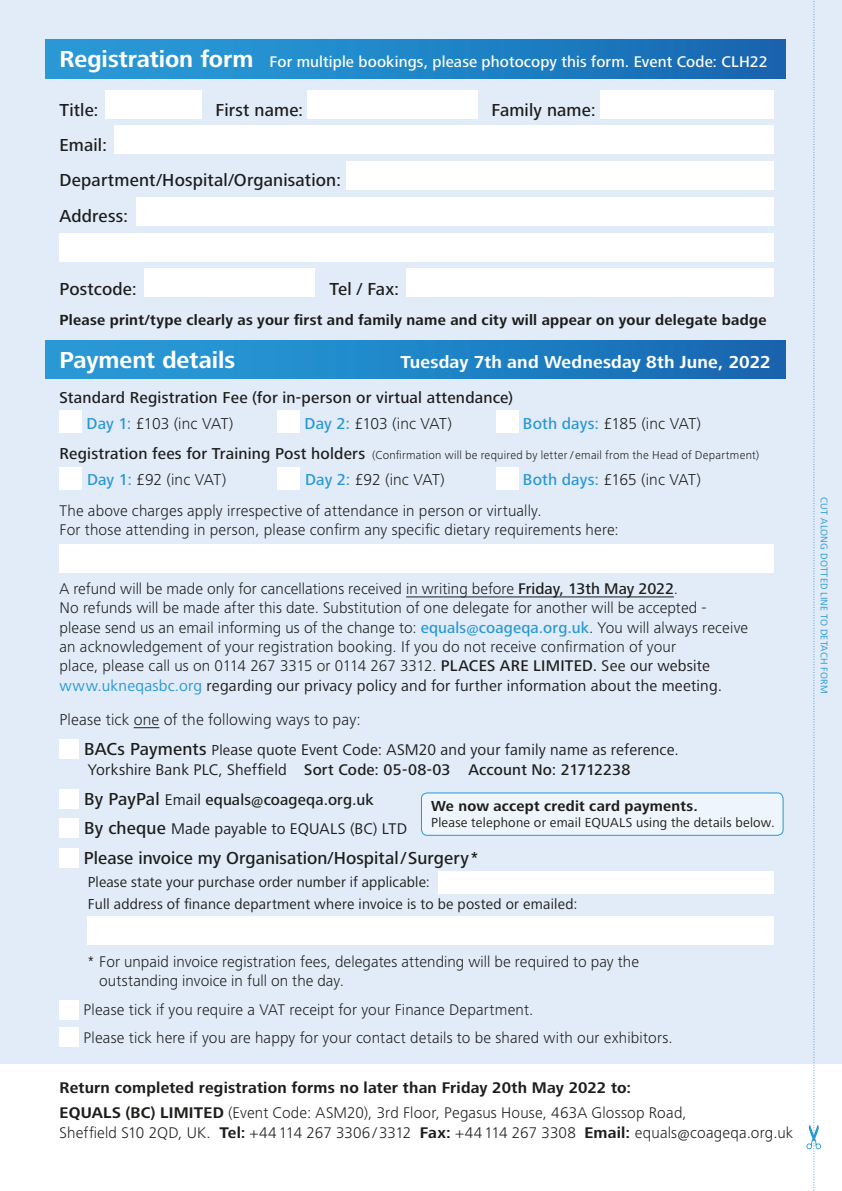
<style>
.page{position:relative;width:842px;height:1191px;background:#fff}
.page>*{position:absolute;margin:0;border:0;box-sizing:border-box;transform-origin:0 0}
.t1{font:700 24px "Frutiger Next LT";color:#fff}
.t2{font:500 18px/34.8px "Frutiger Next LT";letter-spacing:.005em;color:#1d1d1b}
.t3{font:700 18px "Frutiger Next LT";letter-spacing:.01em;color:#fff}
.t4{font:300 16.4px "Frutiger Next LT";letter-spacing:.005em;color:#1d1d1b}
.t5{font:500 16.4px/26.6px "Frutiger Next LT";letter-spacing:.01em;color:#1d1d1b}
.t6{font:300 16.4px "Frutiger Next LT";letter-spacing:-.015em;color:#1d1d1b}
.t7{font:300 16px/19.2px "Frutiger Next LT";letter-spacing:.01em;color:#1d1d1b}
.t8{font:16px/20px "Frutiger Next LT";letter-spacing:.01em;color:#1d1d1b}
.t9{font:700 16px/25.6px "Frutiger Next LT";letter-spacing:.015em;color:#1d1d1b}
.t10{font:500 16px "Frutiger Next LT";letter-spacing:.005em;color:#fff}
.t11{font:700 15.2px "Frutiger Next LT";letter-spacing:.015em;color:#1d1d1b}
.t12{font:15px/22px "Frutiger Next LT";letter-spacing:.01em;color:#1d1d1b}
.t13{font:700 15px "Frutiger Next LT";letter-spacing:.015em;color:#1d1d1b}
.t14{font:13.6px "Frutiger Next LT";letter-spacing:.02em;color:#1d1d1b}
.t15{font:300 12px "Frutiger Next LT";letter-spacing:.02em;color:#1d1d1b}
.t16{font:10px "Frutiger Next LT";letter-spacing:.025em;color:#2998d5}
.s1{font-weight:700;font-size:24px}
.s2{color:#2998d5}
.s3{font-weight:300}
.s4{font-weight:500;color:#2998d5}
.s5{font-weight:500;font-size:16.4px}
.s6{font-weight:500}
.s7{font-weight:400}
.s8{font-weight:400;color:#2998d5}
.s9{font-weight:500;font-size:18px}
.s10{font-size:15px}
.s11{font-weight:700}
</style>
<div class="page">
<div style="left:0;top:0;width:842px;height:1063px;background:#dfeaf8"></div>
<div style="left:45px;top:40px;width:740px;height:38px;background:linear-gradient(to right,#2aa0db,#1668b1)"></div>
<div style="left:45px;top:340px;width:740px;height:39px;background:linear-gradient(to right,#2aa0db,#1668b1)"></div>
<hr style="left:406px;top:596px;width:268px;height:1px;background:#1d1d1b">
<div style="left:60px;top:410px;width:22px;height:23px;background:#fff"></div>
<div style="left:278px;top:410px;width:22px;height:23px;background:#fff"></div>
<div style="left:496px;top:410px;width:23px;height:23px;background:#fff"></div>
<div style="left:60px;top:467px;width:22px;height:22px;background:#fff"></div>
<div style="left:278px;top:467px;width:22px;height:22px;background:#fff"></div>
<div style="left:496px;top:467px;width:23px;height:22px;background:#fff"></div>
<div style="left:60px;top:999px;width:19px;height:20px;background:#fff"></div>
<div style="left:60px;top:1027px;width:19px;height:20px;background:#fff"></div>
<div style="left:105px;top:91px;width:96px;height:28px;background:#fff"></div>
<div style="left:307px;top:91px;width:170px;height:28px;background:#fff"></div>
<div style="left:347px;top:161px;width:427px;height:29px;background:#fff"></div>
<div style="left:136px;top:197px;width:638px;height:28px;background:#fff"></div>
<div style="left:600px;top:91px;width:174px;height:28px;background:#fff"></div>
<div style="left:144px;top:269px;width:170px;height:28px;background:#fff"></div>
<div style="left:407px;top:269px;width:367px;height:28px;background:#fff"></div>
<div style="left:60px;top:233px;width:714px;height:28px;background:#fff"></div>
<div style="left:60px;top:544px;width:714px;height:28px;background:#fff"></div>
<div style="left:114px;top:126px;width:660px;height:28px;background:#fff"></div>
<svg style="left:134px;top:727px;width:25px;height:1px"></svg>
<div style="left:60px;top:739px;width:19px;height:19px;background:#fff"></div>
<div style="left:60px;top:788px;width:19px;height:20px;background:#fff"></div>
<div style="left:60px;top:818px;width:19px;height:20px;background:#fff"></div>
<div style="left:60px;top:848px;width:19px;height:20px;background:#fff"></div>
<div style="left:438px;top:871px;width:336px;height:22px;background:#fff"></div>
<div style="left:88px;top:916px;width:686px;height:28px;background:#fff"></div>
<svg style="left:806px;top:1px;width:15px;height:1190px"></svg>
<div style="left:421px;top:793px;width:362px;height:42px;background:#eff5fc;border-radius:6px"></div>
<div style="left:421px;top:792px;width:362px;height:43px;border:1px solid #2998d5;border-radius:6px"></div>
<p class="t10" style="left:60px;top:53px;width:710px"><span class="s1">Registration form</span> For multiple bookings, please photocopy this form. Event Code: CLH22</p>
<p class="t2" style="left:60px;top:92px;width:41px">Title:</p>
<p class="t2" style="left:216px;top:92px;width:89px">First name:</p>
<p class="t2" style="left:492px;top:92px;width:106px">Family name:</p>
<p class="t2" style="left:60px;top:127px;width:283px">Email:<br>Department/Hospital/Organisation:</p>
<p class="t2" style="left:60px;top:199px;width:70px">Address:</p>
<p class="t2" style="left:60px;top:272px;width:79px">Postcode:</p>
<p class="t2" style="left:330px;top:272px;width:71px">Tel / Fax:</p>
<p class="t11" style="left:60px;top:311px;width:708px">Please print/type clearly as your first and family name and city will appear on your delegate badge</p>
<h1 class="t1" style="left:60px;top:346px;width:177px">Payment details</h1>
<p class="t3" style="left:400px;top:351px;width:372px">Tuesday 7th and Wednesday 8th June, 2022</p>
<p class="t5" style="left:87px;top:384px;width:428px;text-indent:-27px">Standard Registration Fee (for in-person or virtual attendance)<br><span class="s2">Day 1:</span> <span class="s3">£103 (inc VAT)</span></p>
<p class="t6" style="left:305px;top:415px;width:149px"><span class="s4">Day 2:</span> £103 (inc VAT)</p>
<p class="t4" style="left:523px;top:415px;width:180px"><span class="s4">Both days:</span> £185 (inc VAT)</p>
<p class="t15" style="left:60px;top:448px;width:701px"><span class="s5">Registration fees for Training Post holders</span> (Confirmation will be required by letter / email from the Head of Department)</p>
<p class="t4" style="left:87px;top:471px;width:141px"><span class="s4">Day 1:</span> £92 (inc VAT)</p>
<p class="t4" style="left:305px;top:471px;width:141px"><span class="s4">Day 2:</span> £92 (inc VAT)</p>
<p class="t6" style="left:523px;top:471px;width:180px"><span class="s4">Both days:</span> £165 (inc VAT)</p>
<p class="t7" style="left:60px;top:501px;width:561px">The above charges apply irrespective of attendance in person or virtually.<br>For those attending in person, please confirm any specific dietary requirements here:</p>
<p class="t7" style="left:60px;top:579px;width:690px">A refund will be made only for cancellations received in writing before <span class="s6">Friday, 13th May 2022</span>.<br>No refunds will be made after this date. Substitution of one delegate for another will be accepted - please send us an email informing us of the change to: <span class="s4">equals@coageqa.org.uk</span>. You will always receive an acknowledgement of your registration booking. If you do not receive confirmation of your<br>place, please call us on 0114 267 3315 or 0114 267 3312. <span class="s6">PLACES ARE LIMITED.</span> <span class="s7">See our website </span><span class="s8">www.ukneqasbc.org</span> <span class="s7">regarding our privacy policy and for further information about the meeting.</span></p>
<p class="t4" style="left:60px;top:710px;width:303px">Please tick one of the following ways to pay:</p>
<p class="t8" style="left:84px;top:739px;width:596px"><span class="s9">BACs Payments</span> <span class="s10">Ple</span>ase quote Event Code: ASM20 and your family name as reference.<br>Yorkshire Bank PLC, Sheffield <span class="s6">Sort Code: 05-08-03 Account No: 21712238</span></p>
<p class="t8" style="left:84px;top:784px;width:325px;line-height:29.8px"><span class="s9">By PayPal</span> Email <span class="s6">equals@coageqa.org.uk<br></span><span class="s9">By cheque</span> Made payable to EQUALS (BC) LTD</p>
<p class="t2" style="left:84px;top:841px;width:396px">Please invoice my Organisation/Hospital/Surgery *</p>
<p class="t12" style="left:88px;top:871px;width:491px">Please state your purchase order number if applicable:<br>Full address of finance department where invoice is to be posted or emailed:</p>
<p class="t13" style="left:431px;top:797px;width:268px">We now accept credit card payments.</p>
<p class="t14" style="left:431px;top:814px;width:345px">Please telephone or email EQUALS using the details below.</p>
<p class="t7" style="left:99px;top:952px;width:541px;text-indent:-11px">* For unpaid invoice registration fees, delegates attending will be required to pay the outstanding invoice in full on the day.</p>
<p class="t7" style="left:84px;top:996px;width:591px;line-height:27.8px">Please tick if you require a VAT receipt for your Finance Department.<br>Please tick here if you are happy for your contact details to be shared with our exhibitors.</p>
<p class="t9" style="left:60px;top:1074px;width:629px">Return completed registration forms no later than Friday 20th May 2022 to:<br>EQUALS (BC) LIMITED <span class="s3">(Event Code: ASM20), 3rd Floor, Pegasus House, 463A Glossop Road,</span></p>
<p class="t7" style="left:60px;top:1123px;width:735px">Sheffield S10 2QD, UK. <span class="s11">Tel:</span> +44114 267 3306/3312 <span class="s11">Fax:</span> +44114 267 3308 <span class="s11">Email:</span> equals@coageqa.org.uk</p>
<p class="t16" style="left:830px;top:497px;width:198px;rotate:90deg">CUT ALONG DOTTED LINE TO DETACH FORM</p>
</div>
